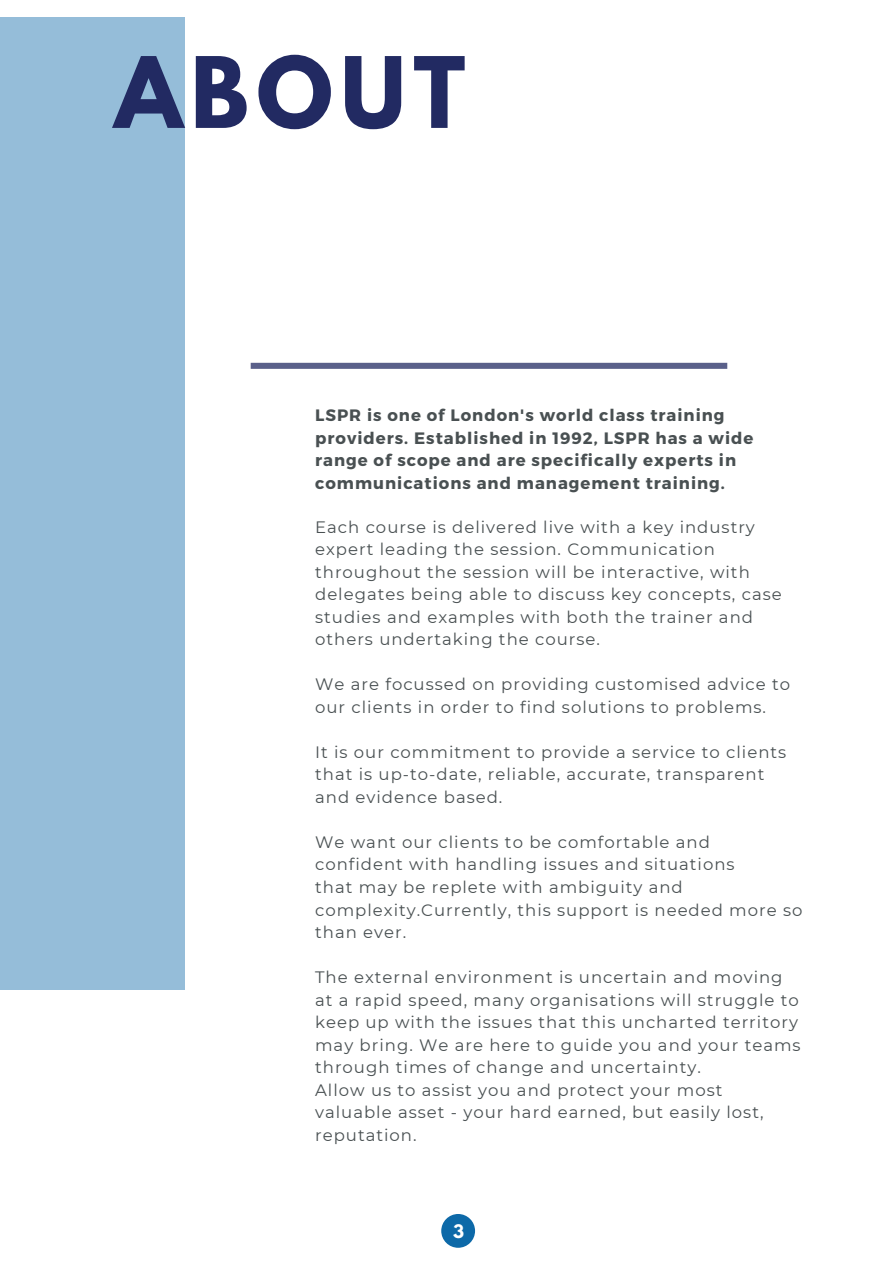
<style>
.page{position:relative;width:894px;height:1264px;background:#fff}
.page>*{position:absolute;margin:0;border:0;box-sizing:border-box;transform-origin:0 0}
.t1{font:700 87px "League Spartan";letter-spacing:.09em;color:#222a62}
.t2{font:16.5px/22.5px "Montserrat";letter-spacing:.06em;color:#495052}
.t3{font:700 16.5px/22.5px "Montserrat";letter-spacing:.06em;color:#495052}
.t4{font:700 16.5px "League Spartan";color:#fff}
</style>
<div class="page">
<div style="left:0;top:18px;width:185px;height:971px;background:#95bdd9"></div>
<svg style="left:250px;top:363px;width:477px;height:6px;background:#5e638c"></svg>
<div style="left:441px;top:1213px;width:34px;height:34px;background:#0d69a8;border-radius:50%"></div>
<p class="t1" style="left:114px;top:50px;width:352px">ABOUT</p>
<p class="t3" style="left:315px;top:403px;width:440px">LSPR is one of London's world class training providers. Established in 1992, LSPR has a wide range of scope and are specifically experts in communications and management training.</p>
<p class="t2" style="left:315px;top:515px;width:468px">Each course is delivered live with a key industry expert leading the session. Communication throughout the session will be interactive, with delegates being able to discuss key concepts, case studies and examples with both the trainer and others undertaking the course.</p>
<p class="t2" style="left:315px;top:673px;width:476px">We are focussed on providing customised advice to our clients in order to find solutions to problems.</p>
<p class="t2" style="left:315px;top:740px;width:472px">It is our commitment to provide a service to clients that is up-to-date, reliable, accurate, transparent and evidence based.</p>
<p class="t2" style="left:315px;top:830px;width:421px">We want our clients to be comfortable and confident with handling issues and situations</p>
<p class="t2" style="left:315px;top:875px;width:488px">that may be replete with ambiguity and complexity.Currently, this support is needed more so than ever.</p>
<p class="t2" style="left:315px;top:965px;width:487px">The external environment is uncertain and moving at a rapid speed, many organisations will struggle to keep up with the issues that this uncharted territory may bring. We are here to guide you and your teams through times of change and uncertainty.</p>
<p class="t2" style="left:315px;top:1078px;width:450px">Allow us to assist you and protect your most valuable asset - your hard earned, but easily lost, reputation.</p>
<p class="t4" style="left:453px;top:1222px;width:12px">3</p>
</div>
